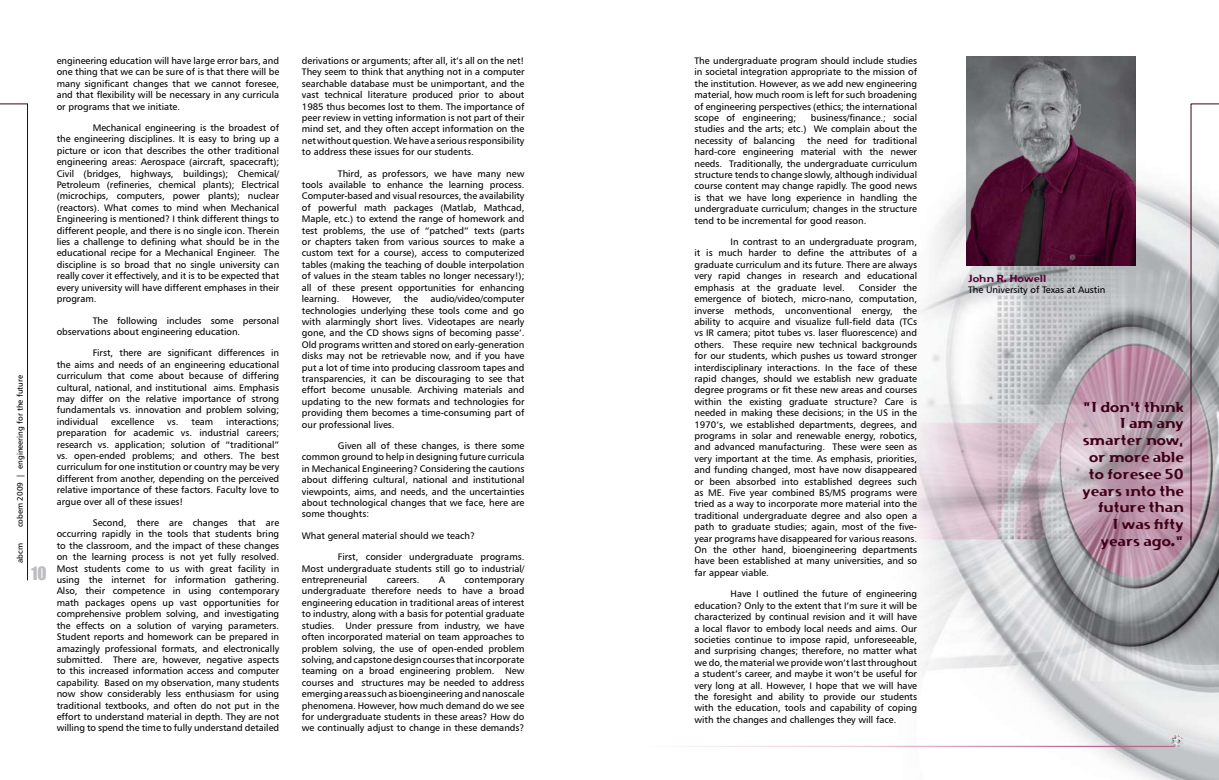
<style>
.page{position:relative;width:1219px;height:780px;background:#fff}
.page>*{position:absolute;margin:0;border:0;box-sizing:border-box;transform-origin:0 0}
.t1{font:17px "Impact";color:#bcbdc0}
.t2{font:14px/16.8px "Flexure";color:#400018;text-align:right}
.t3{font:10px "Flexure";color:#5c0237}
.t4{font:9.5px/11.4px "Humanist 777 BT Roman B";color:#000;text-align:justify}
.t5{font:8px "Humanist 777 BT Roman B";color:#000}
</style>
<div class="page">
<svg style="left:0;top:103px;width:28px;height:478px"></svg>
<img style="left:905px;top:149px;width:314px;height:631px">
<img style="left:967px;top:57px;width:168px;height:208px">
<svg style="left:1190px;top:103px;width:29px;height:444px"></svg>
<svg style="left:678px;top:734px;width:506px;height:13px"></svg>
<p class="t5" style="left:15px;top:527px;width:154px;rotate:-90deg">cobem 2009 | engineering for the future</p>
<p class="t5" style="left:15px;top:563px;width:21px;rotate:-90deg">abcm</p>
<h1 class="t1" style="left:31px;top:560px;width:17px">10</h1>
<p class="t4" style="left:57px;top:55px;width:224px">engineering education will have large error bars, and one thing that we can be sure of is that there will be many significant changes that we cannot foresee, and that flexibility will be necessary in any curricula or programs that we initiate.</p>
<p class="t4" style="left:57px;top:122px;width:224px;text-indent:36px">Mechanical engineering is the broadest of the engineering disciplines. It is easy to bring up a picture or icon that describes the other traditional engineering areas: Aerospace (aircraft, spacecraft); Civil (bridges, highways, buildings); Chemical/ Petroleum (refineries, chemical plants); Electrical (microchips, computers, power plants); nuclear (reactors). What comes to mind when Mechanical Engineering is mentioned? I think different things to different people, and there is no single icon. Therein lies a challenge to defining what should be in the educational recipe for a Mechanical Engineer. The discipline is so broad that no single university can really cover it effectively, and it is to be expected that every university will have different emphases in their program.</p>
<p class="t4" style="left:57px;top:314px;width:224px;text-indent:36px">The following includes some personal observations about engineering education.</p>
<p class="t4" style="left:57px;top:347px;width:224px;text-indent:36px">First, there are significant differences in the aims and needs of an engineering educational curriculum that come about because of differing cultural, national, and institutional aims. Emphasis may differ on the relative importance of strong fundamentals vs. innovation and problem solving; individual</p>
<p class="t4" style="left:111px;top:415px;width:45px">excellence</p>
<p class="t4" style="left:167px;top:415px;width:48px">vs. team</p>
<p class="t4" style="left:57px;top:415px;width:224px;text-indent:170px">interactions; preparation for academic vs. industrial careers; research vs. application; solution of “traditional” vs. open-ended problems; and others. The best curriculum for one institution or country may be very different from another, depending on the perceived relative importance of these factors. Faculty love to argue over all of these issues!</p>
<p class="t4" style="left:57px;top:517px;width:224px;text-indent:36px">Second, there are changes that are occurring rapidly in the tools that students bring to the classroom, and the impact of these changes on the learning process is not yet fully resolved.<br>Most students come to us with great facility in using the internet for information gathering.<br>Also, their competence in using contemporary math packages opens up vast opportunities for comprehensive problem solving, and investigating the effects on a solution of varying parameters.<br>Student reports and homework can be prepared in amazingly professional formats, and electronically submitted. There are, however, negative aspects to this increased information access and computer capability. Based on my observation, many students now show considerably less enthusiasm for using traditional textbooks, and often do not put in the effort to understand material in depth. They are not willing to spend the time to fully understand detailed</p>
<p class="t4" style="left:302px;top:55px;width:224px">derivations or arguments; after all, it’s all on the net!<br>They seem to think that anything not in a computer searchable database must be unimportant, and the vast technical literature produced prior to about 1985 thus becomes lost to them. The importance of peer review in vetting information is not part of their mind set, and they often accept information on the net without question. We have a serious responsibility to address these issues for our students.</p>
<p class="t4" style="left:302px;top:167px;width:224px;text-indent:36px">Third, as professors, we have many new tools available to enhance the learning process.<br>Computer-based and visual resources, the availability of powerful math packages (Matlab, Mathcad, Maple, etc.) to extend the range of homework and test problems, the use of “patched” texts (parts or chapters taken from various sources to make a custom text for a course), access to computerized tables (making the teaching of double interpolation of values in the steam tables no longer necessary!); all of these present opportunities for enhancing learning.</p>
<p class="t4" style="left:302px;top:293px;width:224px;text-indent:129px">audio/video/computer technologies underlying these tools come and go with alarmingly short lives. Videotapes are nearly gone, and the CD shows signs of becoming passe’.<br>Old programs written and stored on early-generation disks may not be retrievable now, and if you have put a lot of time into producing classroom tapes and transparencies, it can be discouraging to see that effort become unusable. Archiving materials and updating to the new formats and technologies for providing them becomes a time-consuming part of our professional lives.</p>
<p class="t4" style="left:302px;top:440px;width:224px;text-indent:36px">Given all of these changes, is there some common ground to help in designing future curricula in Mechanical Engineering? Considering the cautions about differing cultural, national and institutional viewpoints, aims, and needs, and the uncertainties about technological changes that we face, here are some thoughts:</p>
<p class="t4" style="left:302px;top:529px;width:175px">What general material should we teach?</p>
<p class="t4" style="left:302px;top:551px;width:224px;text-indent:36px">First, consider undergraduate programs.<br>Most undergraduate students still go to industrial/ entrepreneurial</p>
<p class="t4" style="left:352px;top:293px;width:41px">However,</p>
<p class="t4" style="left:404px;top:293px;width:15px">the</p>
<p class="t4" style="left:387px;top:574px;width:34px">careers.</p>
<p class="t4" style="left:439px;top:574px;width:8px">A</p>
<p class="t4" style="left:302px;top:574px;width:224px;text-indent:163px">contemporary undergraduate therefore needs to have a broad engineering education in traditional areas of interest to industry, along with a basis for potential graduate studies. Under pressure from industry, we have often incorporated material on team approaches to problem solving, the use of open-ended problem solving, and capstone design courses that incorporate teaming on a broad engineering problem. New courses and structures may be needed to address emerging areas such as bioengineering and nanoscale phenomena. However, how much demand do we see for undergraduate students in these areas? How do we continually adjust to change in these demands?</p>
<p class="t4" style="left:694px;top:55px;width:224px">The undergraduate program should include studies in societal integration appropriate to the mission of the institution. However, as we add new engineering material, how much room is left for such broadening of engineering perspectives (ethics; the international scope of engineering;</p>
<p class="t4" style="left:694px;top:112px;width:224px;text-indent:116px">business/finance.; social studies and the arts; etc.) We complain about the necessity of balancing</p>
<p class="t4" style="left:694px;top:135px;width:224px;text-indent:113px">the need for traditional hard-core engineering material with the newer needs. Traditionally, the undergraduate curriculum structure tends to change slowly, although individual course content may change rapidly. The good news is that we have long experience in handling the undergraduate curriculum; changes in the structure tend to be incremental for good reason.</p>
<p class="t4" style="left:694px;top:236px;width:224px;text-indent:36px">In contrast to an undergraduate program, it is much harder to define the attributes of a graduate curriculum and its future. There are always very rapid changes in research and educational emphasis at the graduate level.</p>
<p class="t4" style="left:694px;top:281px;width:224px;text-indent:164px">Consider the emergence of biotech, micro-nano, computation, inverse methods, unconventional energy, the ability to acquire and visualize full-field data (TCs vs IR camera; pitot tubes vs. laser fluorescence) and others. These require new technical backgrounds for our students, which pushes us toward stronger interdisciplinary interactions. In the face of these rapid changes, should we establish new graduate degree programs or fit these new areas and courses within the existing graduate structure? Care is needed in making these decisions; in the US in the 1970’s, we established departments, degrees, and programs in solar and renewable energy, robotics, and advanced manufacturing. These were seen as very important at the time. As emphasis, priorities, and funding changed, most have now disappeared or been absorbed into established degrees such as ME. Five year combined BS/MS programs were tried as a way to incorporate more material into the traditional undergraduate degree and also open a path to graduate studies; again, most of the five&shy;year programs have disappeared for various reasons.<br>On the other hand, bioengineering departments have been established at many universities, and so far appear viable.</p>
<p class="t4" style="left:694px;top:588px;width:224px;text-indent:36px">Have I outlined the future of engineering education? Only to the extent that I’m sure it will be characterized by continual revision and it will have a local flavor to embody local needs and aims. Our societies continue to impose rapid, unforeseeable, and surprising changes; therefore, no matter what we do, the material we provide won’t last throughout a student’s career, and maybe it won’t be useful for very long at all. However, I hope that we will have the foresight and ability to provide our students with the education, tools and capability of coping with the changes and challenges they will face.</p>
<p class="t3" style="left:968px;top:272px;width:80px">John R. Howell</p>
<p class="t4" style="left:968px;top:284px;width:139px">The University of Texas at Austin</p>
<h2 class="t2" style="left:1083px;top:398px;width:103px">“I don’t think<br>I am any smarter now, or more able to foresee 50 years into the future than<br>I was fifty years ago.”</h2>
</div>
